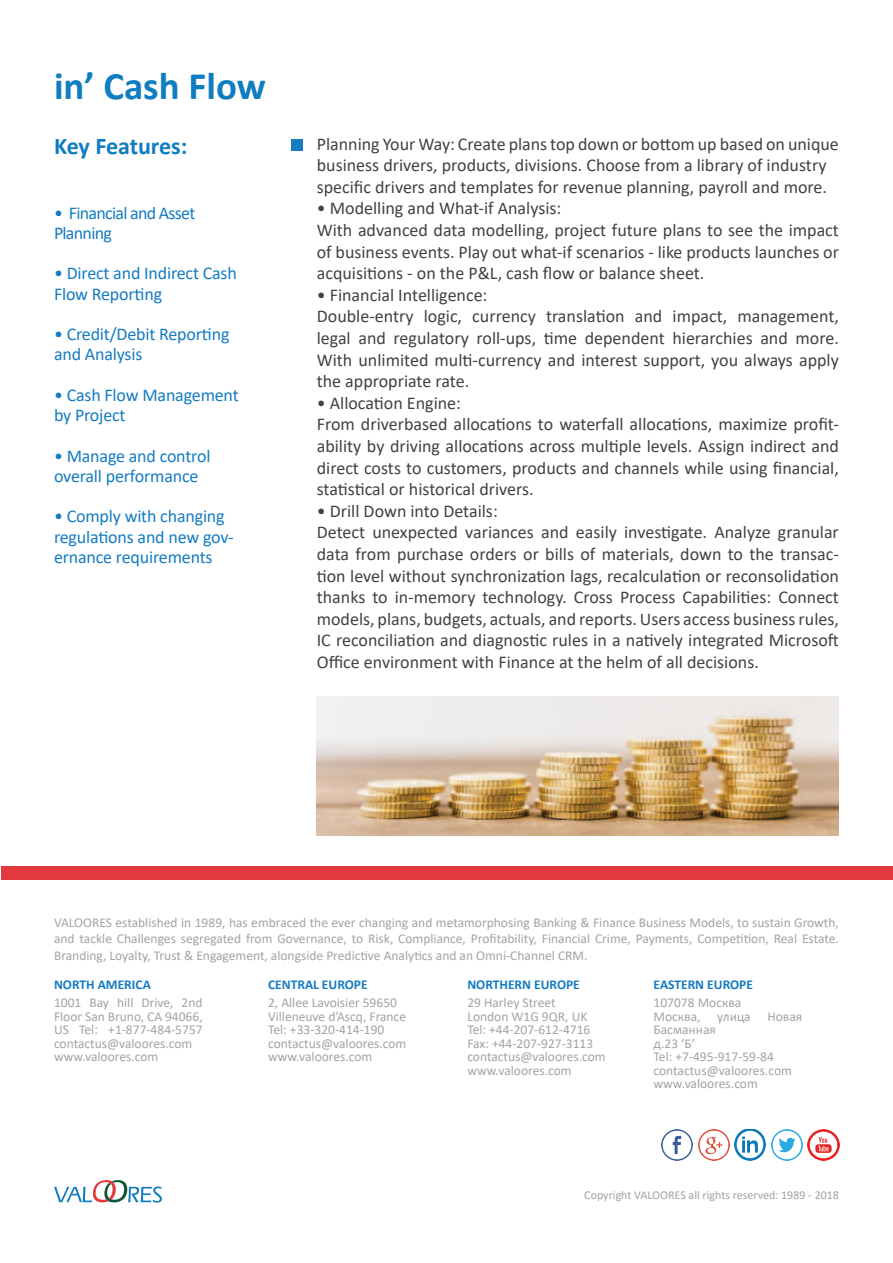
<style>
.page{position:relative;width:893px;height:1263px;background:#fff}
.page>*{position:absolute;margin:0;border:0;box-sizing:border-box;transform-origin:0 0}
.t1{font:700 39px "Calibri";color:#107dc0}
.t2{font:700 24px "Calibri";letter-spacing:-.01em;color:#107dc0}
.t3{font:18px/21.6px "Calibri";color:#434141}
.t4{font:18px/20.2px "Calibri";letter-spacing:-.01em;color:#157cc1}
.t5{font:18px/20.2px "Calibri";letter-spacing:-.04em;color:#157cc1}
.t6{font:13.5px/13.5px "Calibri";color:#a2a3a3}
.t7{font:700 13.5px "Calibri";color:#157cc1}
.t8{font:12px "Calibri";color:#a2a3a3}
</style>
<div class="page">
<svg style="left:54px;top:1180px;width:108px;height:23px"></svg>
<img style="left:661px;top:1129px;width:32px;height:31px">
<img style="left:698px;top:1129px;width:32px;height:31px">
<img style="left:734px;top:1129px;width:32px;height:31px">
<img style="left:771px;top:1129px;width:32px;height:31px">
<img style="left:808px;top:1129px;width:31px;height:31px">
<div style="left:1px;top:866px;width:892px;height:14px;background:#e1393e"></div>
<div style="left:291px;top:139px;width:11px;height:11px;background:#157cc1"></div>
<img style="left:317px;top:696px;width:522px;height:140px">
<h1 class="t1" style="left:54px;top:59px;width:214px">in’ Cash Flow</h1>
<h2 class="t2" style="left:54px;top:129px;width:135px">Key Features:</h2>
<p class="t5" style="left:54px;top:202px;width:143px">• Financial and Asset<br>Planning</p>
<p class="t4" style="left:54px;top:263px;width:184px">• Direct and Indirect Cash<br>Flow Reporting</p>
<p class="t4" style="left:54px;top:324px;width:177px">• Credit/Debit Reporting and Analysis</p>
<p class="t4" style="left:54px;top:384px;width:186px">• Cash Flow Management by Project</p>
<p class="t4" style="left:54px;top:445px;width:158px">• Manage and control overall performance</p>
<p class="t4" style="left:54px;top:506px;width:181px">• Comply with changing regulations and new gov&shy;ernance requirements</p>
<p class="t3" style="left:317px;top:132px;width:524px">Planning Your Way: Create plans top down or bottom up based on unique business drivers, products, divisions. Choose from a library of industry specific drivers and templates for revenue planning, payroll and more.</p>
<p class="t3" style="left:317px;top:197px;width:524px">• Modelling and What-if Analysis:<br>With advanced data modelling, project future plans to see the impact of business events. Play out what-if scenarios - like products launches or acquisitions - on the P&amp;L, cash flow or balance sheet.</p>
<p class="t3" style="left:317px;top:284px;width:524px">• Financial Intelligence:<br>Double-entry logic, currency translation and impact, management, legal and regulatory roll-ups, time dependent hierarchies and more.<br>With unlimited multi-currency and interest support, you always apply the appropriate rate.</p>
<p class="t3" style="left:317px;top:392px;width:524px">• Allocation Engine:<br>From driverbased allocations to waterfall allocations, maximize profit&shy;ability by driving allocations across multiple levels. Assign indirect and direct costs to customers, products and channels while using financial, statistical or historical drivers.</p>
<p class="t3" style="left:317px;top:500px;width:524px">• Drill Down into Details:<br>Detect unexpected variances and easily investigate. Analyze granular data from purchase orders or bills of materials, down to the transac&shy;tion level without synchronization lags, recalculation or reconsolidation thanks to in-memory technology. Cross Process Capabilities: Connect models, plans, budgets, actuals, and reports. Users access business rules, IC reconciliation and diagnostic rules in a natively integrated Microsoft Office environment with Finance at the helm of all decisions.</p>
<p class="t6" style="left:54px;top:914px;width:786px;line-height:16.2px;text-align:justify">VALOORES established in 1989, has embraced the ever changing and metamorphosing Banking &amp; Finance Business Models, to sustain Growth, and tackle Challenges segregated from Governance, to Risk, Compliance, Profitability, Financial Crime, Payments, Competition, Real Estate.<br>Branding, Loyalty, Trust &amp; Engagement, alongside Predictive Analytics and an Omni-Channel CRM.</p>
<p class="t6" style="left:54px;top:996px;width:150px">1001 Bay hill Drive, 2nd<br>Floor San Bruno, CA 94066,<br>US Tel: +1-877-484-5757 contactus@valoores.com www.valoores.com</p>
<p class="t6" style="left:268px;top:996px;width:140px">2, Allee Lavoisier 59650<br>Villeneuve d’Ascq, France<br>Tel: +33-320-414-190 contactus@valoores.com www.valoores.com</p>
<p class="t6" style="left:467px;top:996px;width:140px">29 Harley Street<br>London W1G 9QR, UK<br>Tel: +44-207-612-4716<br>Fax: +44-207-927-3113 contactus@valoores.com www.valoores.com</p>
<p class="t6" style="left:654px;top:996px;width:150px">107078 Москва<br>Москва, улица Новая<br>Басманная<br>д.23 ‘Б’<br>Tel: +7-495-917-59-84 contactus@valoores.com www.valoores.com</p>
<p class="t7" style="left:54px;top:975px;width:98px">NORTH AMERICA</p>
<p class="t7" style="left:268px;top:975px;width:101px">CENTRAL EUROPE</p>
<p class="t7" style="left:467px;top:975px;width:114px">NORTHERN EUROPE</p>
<p class="t7" style="left:654px;top:975px;width:101px">EASTERN EUROPE</p>
<p class="t8" style="left:584px;top:1186px;width:256px">Copyright VALOORES all rights reserved: 1989 - 2018</p>
</div>
